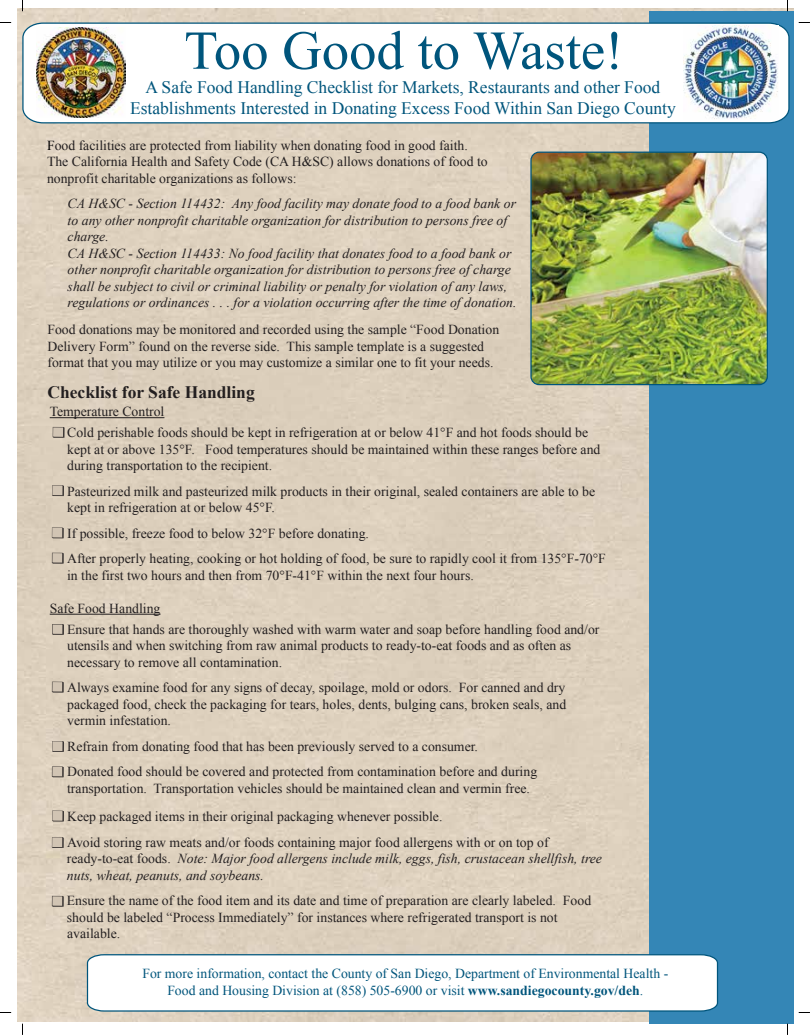
<style>
.page{position:relative;width:810px;height:1035px;background:#fff}
.page>*{position:absolute;margin:0;border:0;box-sizing:border-box;transform-origin:0 0}
.t1{font:54.75px "Times New Roman";color:#00557c}
.t2{font:17.5px/21px "Times New Roman";color:#00557c;text-align:center}
.t3{font:700 17.5px "Times New Roman";color:#231f20}
.t4{font:13.75px/16.5px "Times New Roman";color:#231f20}
.t5{font:italic 13.75px/16.5px "Times New Roman";color:#231f20}
.t6{font:13.75px/16.5px "Times New Roman";color:#00557c;text-align:center}
.s1{color:#000}
.s2{font-style:normal}
.s3{font-weight:700}
</style>
<div class="page">
<div style="left:649px;top:11px;width:145px;height:1013px;background:#3486b6"></div>
<svg style="left:22px;top:22px;width:768px;height:102px"></svg>
<img style="left:531px;top:152px;width:235px;height:233px">
<div style="left:530px;top:152px;width:238px;height:233px;border:1px solid #00557c;border-radius:8px"></div>
<hr style="left:50px;top:417px;width:114px;height:1px;background:#231f20">
<hr style="left:50px;top:614px;width:110px;height:1px;background:#231f20">
<svg style="left:86px;top:954px;width:632px;height:58px"></svg>
<svg style="left:53px;top:427px;width:11px;height:11px"></svg>
<svg style="left:52px;top:485px;width:12px;height:11px"></svg>
<svg style="left:52px;top:528px;width:12px;height:11px"></svg>
<svg style="left:52px;top:553px;width:12px;height:11px"></svg>
<svg style="left:52px;top:624px;width:12px;height:11px"></svg>
<svg style="left:52px;top:682px;width:12px;height:11px"></svg>
<svg style="left:52px;top:741px;width:12px;height:11px"></svg>
<svg style="left:52px;top:767px;width:12px;height:11px"></svg>
<svg style="left:52px;top:811px;width:12px;height:11px"></svg>
<svg style="left:52px;top:837px;width:12px;height:11px"></svg>
<svg style="left:52px;top:896px;width:12px;height:11px"></svg>
<img style="left:37px;top:28px;width:89px;height:89px">
<img style="left:684px;top:25px;width:94px;height:94px">
<h1 class="t1" style="left:184px;top:14px;width:441px">Too Good to Waste!</h1>
<p class="t2" style="left:130px;top:76px;width:547px">A Safe Food Handling Checklist for Markets, Restaurants and other Food<br>Establishments Interested in Donating Excess Food Within San Diego County</p>
<p class="t4" style="left:47px;top:137px;width:442px"><span class="s1">F</span>ood facilities are protected from liability when donating food in good faith.<br>The California Health and Safety Code (CA H&amp;SC) allows donations of food to nonprofit charitable organizations as follows:</p>
<p class="t5" style="left:68px;top:195px;width:450px">CA H&amp;SC - Section 114432: Any food facility may donate food to a food bank or to any other nonprofit charitable organization for distribution to persons free of charge.<br>CA H&amp;SC - Section 114433: No food facility that donates food to a food bank or other nonprofit charitable organization for distribution to persons free of charge shall be subject to civil or criminal liability or penalty for violation of any laws, regulations or ordinances . . . for a violation occurring after the time of donation.</p>
<p class="t4" style="left:47px;top:321px;width:453px">Food donations may be monitored and recorded using the sample “Food Donation<br>Delivery Form” found on the reverse side. This sample template is a suggested format that you may utilize or you may customize a similar one to fit your needs.</p>
<p class="t3" style="left:48px;top:380px;width:209px">Checklist for Safe Handling</p>
<p class="t4" style="left:67px;top:401px;width:523px;line-height:21px;text-indent:-17px">Temperature Control<br>Cold perishable foods should be kept in refrigeration at or below 41°F and hot foods should be</p>
<p class="t4" style="left:67px;top:441px;width:535px">kept at or above 135°F. Food temperatures should be maintained within these ranges before and during transportation to the recipient.</p>
<p class="t4" style="left:67px;top:483px;width:530px">Pasteurized milk and pasteurized milk products in their original, sealed containers are able to be kept in refrigeration at or below 45°F.</p>
<p class="t4" style="left:67px;top:520px;width:540px;line-height:25.5px">If possible, freeze food to below 32°F before donating.<br>After properly heating, cooking or hot holding of food, be sure to rapidly cool it from 135°F-70°F</p>
<p class="t4" style="left:67px;top:567px;width:408px">in the first two hours and then from 70°F-41°F within the next four hours.</p>
<p class="t4" style="left:67px;top:597px;width:534px;line-height:21px;text-indent:-17px">Safe Food Handling<br>Ensure that hands are thoroughly washed with warm water and soap before handling food and/or</p>
<p class="t4" style="left:67px;top:637px;width:506px">utensils and when switching from raw animal products to ready-to-eat foods and as often as necessary to remove all contamination.</p>
<p class="t4" style="left:67px;top:679px;width:501px;text-align:justify">Always examine food for any signs of decay, spoilage, mold or odors. For canned and dry packaged food, check the packaging for tears, holes, dents, bulging cans, broken seals, and vermin infestation.</p>
<p class="t4" style="left:67px;top:733px;width:472px;line-height:25.5px">Refrain from donating food that has been previously served to a consumer.<br>Donated food should be covered and protected from contamination before and during</p>
<p class="t4" style="left:67px;top:774px;width:464px;line-height:28.5px">transportation. Transportation vehicles should be maintained clean and vermin free.<br>Keep packaged items in their original packaging whenever possible.</p>
<p class="t5" style="left:67px;top:834px;width:537px"><span class="s2">Avoid storing raw meats and/or foods containing major food allergens with or on top of ready-to-eat foods.</span> Note: Major food allergens include milk, eggs, fish, crustacean shellfish, tree nuts, wheat, peanuts, and soybeans.</p>
<p class="t4" style="left:67px;top:892px;width:526px">Ensure the name of the food item and its date and time of preparation are clearly labeled. Food should be labeled “Process Immediately” for instances where refrigerated transport is not available.</p>
<p class="t6" style="left:142px;top:965px;width:527px">For more information, contact the County of San Diego, Department of Environmental Health -<br>Food and Housing Division at (858) 505-6900 or visit <span class="s3">www.sandiegocounty.gov/deh</span>.</p>
</div>
